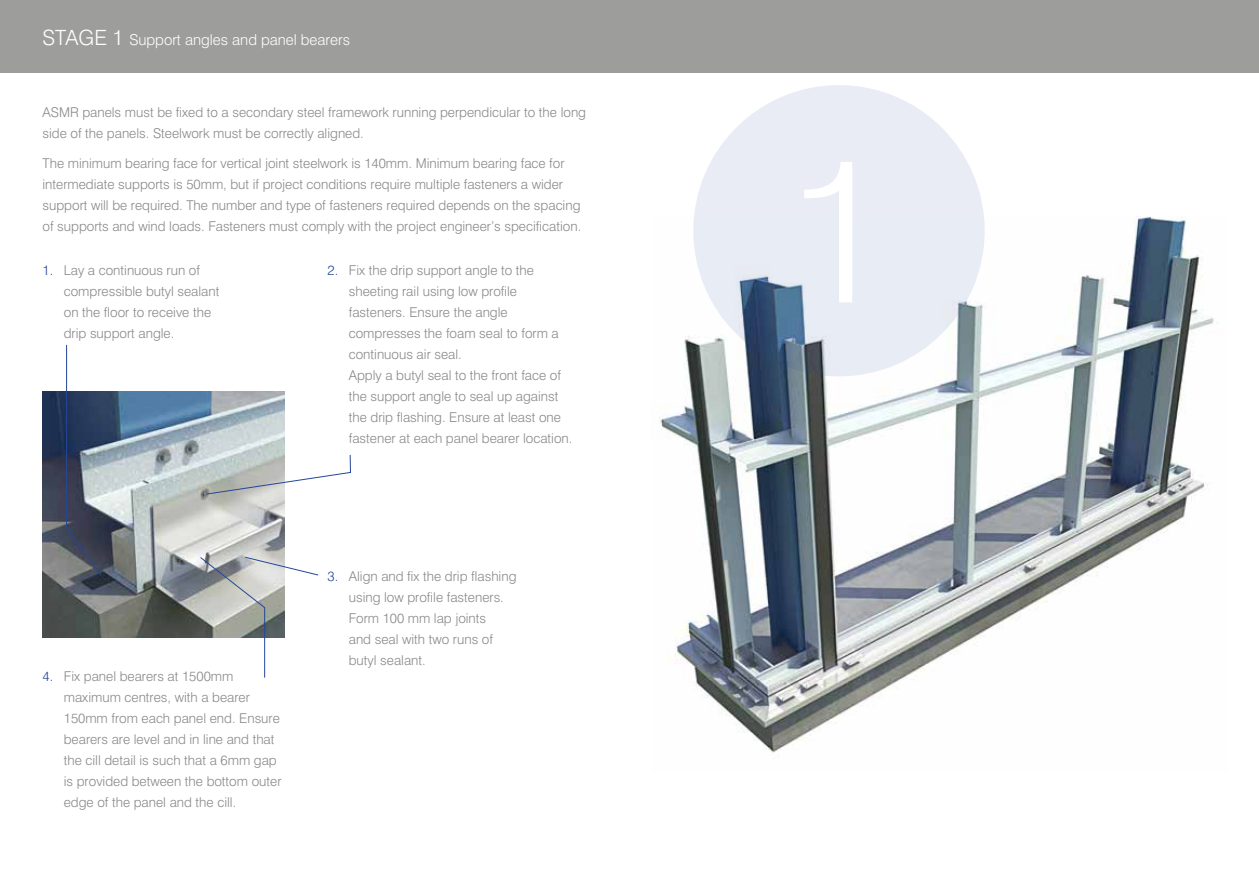
<style>
.page{position:relative;width:1259px;height:893px;background:#fff}
.page>*{position:absolute;margin:0;border:0;box-sizing:border-box;transform-origin:0 0}
.t1{font:300 201px "Swiss 721 BT";color:#fff}
.t2{font:300 15px "Swiss 721 BT";color:#fff}
.t3{font:300 13.5px/21px "Swiss 721 BT";color:#878787}
.s1{font-size:21px}
.s2{color:#244798}
</style>
<div class="page">
<div style="left:0;top:0;width:1259px;height:72px;background:#9d9d9c"></div>
<img style="left:659px;top:216px;width:555px;height:537px">
<img style="left:43px;top:391px;width:241px;height:246px">
<svg style="left:66px;top:344px;width:36px;height:232px"></svg>
<svg style="left:205px;top:454px;width:146px;height:41px"></svg>
<svg style="left:199px;top:556px;width:120px;height:122px"></svg>
<svg style="left:693px;top:85px;width:291px;height:291px;background:#dbe0ea"></svg>
<p class="t2" style="left:43px;top:30px;width:309px"><span class="s1">STAGE 1</span> Support angles and panel bearers</p>
<p class="t3" style="left:43px;top:102px;width:545px">ASMR panels must be fixed to a secondary steel framework running perpendicular to the long side of the panels. Steelwork must be correctly aligned.</p>
<p class="t3" style="left:43px;top:152px;width:540px">The minimum bearing face for vertical joint steelwork is 140mm. Minimum bearing face for intermediate supports is 50mm, but if project conditions require multiple fasteners a wider support will be required. The number and type of fasteners required depends on the spacing of supports and wind loads. Fasteners must comply with the project engineer’s specification.</p>
<p class="t3" style="left:64px;top:260px;width:157px;text-indent:-21px"><span class="s2">1.</span> Lay a continuous run of compressible butyl sealant on the floor to receive the drip support angle.</p>
<p class="t3" style="left:349px;top:260px;width:225px;text-indent:-21px"><span class="s2">2.</span> Fix the drip support angle to the sheeting rail using low profile fasteners. Ensure the angle compresses the foam seal to form a continuous air seal.<br>Apply a butyl seal to the front face of the support angle to seal up against the drip flashing. Ensure at least one fastener at each panel bearer location.</p>
<p class="t3" style="left:64px;top:666px;width:219px;text-indent:-21px"><span class="s2">4.</span> Fix panel bearers at 1500mm maximum centres, with a bearer 150mm from each panel end. Ensure bearers are level and in line and that the cill detail is such that a 6mm gap is provided between the bottom outer edge of the panel and the cill.</p>
<p class="t3" style="left:349px;top:566px;width:169px;text-indent:-21px"><span class="s2">3.</span> Align and fix the drip flashing using low profile fasteners.<br>Form 100 mm lap joints<br>and seal with two runs of butyl sealant.</p>
<h1 class="t1" style="left:785px;top:108px;width:108px">1</h1>
</div>
